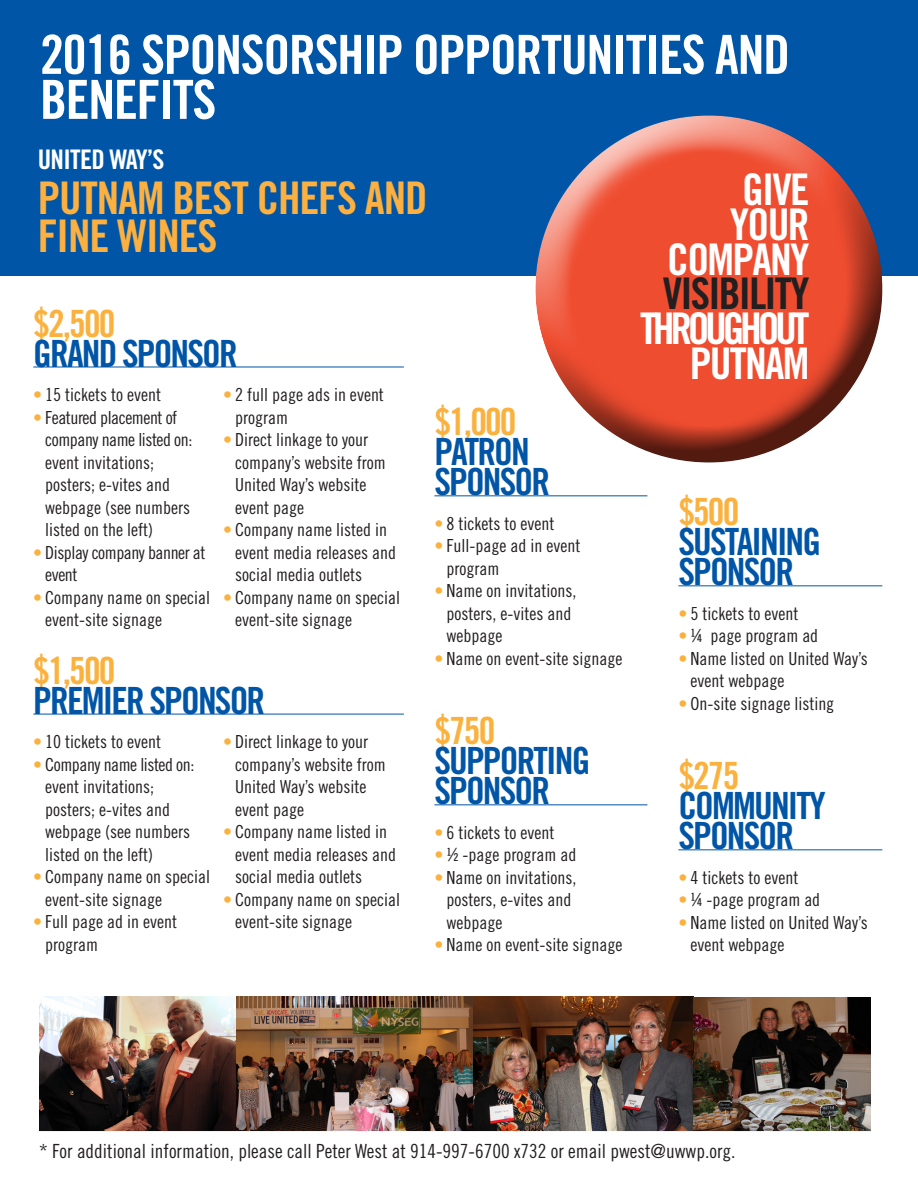
<style>
.page{position:relative;width:918px;height:1188px;background:#fff}
.page>*{position:absolute;margin:0;border:0;box-sizing:border-box;transform-origin:0 0}
.t1{font:54px/45px "Trade Gothic LT Std Bd Cn 20";letter-spacing:-.025em;color:#fff}
.t2{font:45px/37.5px "Trade Gothic LT Std Bd Cn 20";letter-spacing:-.025em;color:#fbb03f}
.Paragraph_Style_2{font:43.65px "Trade Gothic LT Std Bd Cn 20";letter-spacing:-.04em;color:#fff}
.Paragraph_Style_2-2{font:43.65px "Trade Gothic LT Std Bd Cn 20";letter-spacing:-.04em;color:#231f20}
.Paragraph_Style_2-3{font:43.65px "Trade Gothic LT Std Bd Cn 20";letter-spacing:-.1em;color:#fff}
.body_1{font:37.5px/30px "Trade Gothic LT Std Bd Cn 20";letter-spacing:-.05em;color:#0155a7}
.body_1-2{font:37.5px "Trade Gothic LT Std Bd Cn 20";letter-spacing:-.05em;color:#fbb13d}
.t3{font:27px "Trade Gothic LT Std Bd Cn 20";letter-spacing:-.025em;color:#fff}
.body_1-3{font:19.5px "Trade Gothic LT Std Cn 18";color:#231f20}
.body_1-4{font:18px/22.5px "Trade Gothic LT Std Cn 18";color:#231f20}
.body_1-5{font:18px/22.5px "Trade Gothic LT Std Cn 18";letter-spacing:-.025em;color:#231f20}
.s1{color:#fbb13d}
</style>
<div class="page">
<div style="left:0;top:0;width:918px;height:275px;background:#0155a7"></div>
<div style="left:534px;top:110px;width:350px;height:243px;background:#fff;opacity:.75"></div>
<div style="left:534px;top:169px;width:350px;height:294px;background:#231f20;opacity:.75"></div>
<hr style="left:33px;top:367px;width:371px;height:1px;background:#0155a7">
<hr style="left:33px;top:714px;width:371px;height:1px;background:#0155a7">
<hr style="left:434px;top:495px;width:213px;height:1px;background:#0155a7">
<hr style="left:434px;top:804px;width:213px;height:1px;background:#0155a7">
<hr style="left:678px;top:585px;width:204px;height:1px;background:#0155a7">
<hr style="left:678px;top:849px;width:204px;height:1px;background:#0155a7">
<img style="left:39px;top:997px;width:831px;height:134px">
<div style="left:33px;top:1131px;width:850px;height:7px;background:#fff;border:2px solid #fff"></div>
<p class="t1" style="left:40px;top:32px;width:752px">2016 SPONSORSHIP OPPORTUNITIES AND<br>BENEFITS</p>
<p class="t3" style="left:38px;top:143px;width:128px">UNITED WAY’S</p>
<p class="t2" style="left:38px;top:179px;width:391px">PUTNAM BEST CHEFS AND<br>FINE WINES</p>
<p class="body_1-2" style="left:33px;top:300px;width:84px">$2,500</p>
<p class="body_1" style="left:33px;top:338px;width:206px">GRAND SPONSOR</p>
<p class="body_1-4" style="left:33px;top:383px;width:129px"><span class="s1">•</span> 15 tickets to event</p>
<p class="body_1-5" style="left:45px;top:406px;width:149px;text-indent:-12px"><span class="s1">•</span> Featured placement of company name listed on: event invitations;</p>
<p class="body_1-4" style="left:45px;top:473px;width:126px">posters; e-vites and</p>
<p class="body_1-4" style="left:45px;top:496px;width:146px">webpage (see numbers listed on the left)</p>
<p class="body_1-5" style="left:45px;top:541px;width:162px;text-indent:-12px"><span class="s1">•</span> Display company banner at event</p>
<p class="body_1-4" style="left:45px;top:586px;width:166px;text-indent:-12px"><span class="s1">•</span> Company name on special event-site signage</p>
<p class="body_1-4" style="left:235px;top:383px;width:150px;text-indent:-12px"><span class="s1">•</span> 2 full page ads in event program</p>
<p class="body_1-4" style="left:235px;top:428px;width:152px;text-indent:-12px"><span class="s1">•</span> Direct linkage to your company’s website from<br>United Way’s website event page</p>
<p class="body_1-4" style="left:235px;top:518px;width:162px;text-indent:-12px"><span class="s1">•</span> Company name listed in event media releases and social media outlets</p>
<p class="body_1-4" style="left:235px;top:586px;width:166px;text-indent:-12px"><span class="s1">•</span> Company name on special event-site signage</p>
<p class="body_1-2" style="left:33px;top:648px;width:84px">$1,500</p>
<p class="body_1" style="left:33px;top:685px;width:234px">PREMIER SPONSOR</p>
<p class="body_1-4" style="left:33px;top:730px;width:129px"><span class="s1">•</span> 10 tickets to event</p>
<p class="body_1-5" style="left:45px;top:753px;width:151px;text-indent:-12px"><span class="s1">•</span> Company name listed on: event invitations;</p>
<p class="body_1-4" style="left:45px;top:798px;width:126px">posters; e-vites and</p>
<p class="body_1-4" style="left:45px;top:820px;width:146px">webpage (see numbers listed on the left)</p>
<p class="body_1-4" style="left:45px;top:865px;width:166px;text-indent:-12px"><span class="s1">•</span> Company name on special event-site signage</p>
<p class="body_1-4" style="left:45px;top:910px;width:133px;text-indent:-12px"><span class="s1">•</span> Full page ad in event program</p>
<p class="body_1-4" style="left:235px;top:730px;width:152px;text-indent:-12px"><span class="s1">•</span> Direct linkage to your company’s website from<br>United Way’s website event page</p>
<p class="body_1-4" style="left:235px;top:820px;width:162px;text-indent:-12px"><span class="s1">•</span> Company name listed in event media releases and social media outlets</p>
<p class="body_1-4" style="left:235px;top:888px;width:166px;text-indent:-12px"><span class="s1">•</span> Company name on special event-site signage</p>
<p class="body_1-2" style="left:434px;top:399px;width:84px">$1,000</p>
<p class="body_1" style="left:434px;top:437px;width:117px">PATRON<br>SPONSOR</p>
<p class="body_1-4" style="left:434px;top:512px;width:122px"><span class="s1">•</span> 8 tickets to event</p>
<p class="body_1-4" style="left:446px;top:535px;width:135px;text-indent:-12px"><span class="s1">•</span> Full-page ad in event program</p>
<p class="body_1-4" style="left:446px;top:580px;width:131px;text-indent:-12px"><span class="s1">•</span> Name on invitations, posters, e-vites and webpage</p>
<p class="body_1-4" style="left:434px;top:647px;width:189px"><span class="s1">•</span> Name on event-site signage</p>
<p class="body_1-2" style="left:434px;top:708px;width:62px">$750</p>
<p class="body_1" style="left:434px;top:746px;width:158px">SUPPORTING<br>SPONSOR</p>
<p class="body_1-4" style="left:434px;top:821px;width:122px"><span class="s1">•</span> 6 tickets to event</p>
<p class="body_1-4" style="left:434px;top:844px;width:143px"><span class="s1">•</span> ½ -page program ad</p>
<p class="body_1-4" style="left:446px;top:866px;width:131px;text-indent:-12px"><span class="s1">•</span> Name on invitations, posters, e-vites and webpage</p>
<p class="body_1-4" style="left:434px;top:934px;width:189px"><span class="s1">•</span> Name on event-site signage</p>
<p class="Paragraph_Style_2" style="left:742px;top:163px;width:69px">GIVE</p>
<p class="Paragraph_Style_2" style="left:730px;top:198px;width:81px">YOUR</p>
<p class="Paragraph_Style_2" style="left:667px;top:232px;width:144px">COMPANY</p>
<p class="Paragraph_Style_2-2" style="left:663px;top:267px;width:148px">VISIBILITY</p>
<p class="Paragraph_Style_2-3" style="left:640px;top:302px;width:171px">THROUGHOUT</p>
<p class="Paragraph_Style_2" style="left:690px;top:337px;width:121px">PUTNAM</p>
<p class="body_1-2" style="left:678px;top:489px;width:62px">$500</p>
<p class="body_1" style="left:678px;top:527px;width:144px">SUSTAINING<br>SPONSOR</p>
<p class="body_1-4" style="left:678px;top:602px;width:122px"><span class="s1">•</span> 5 tickets to event</p>
<p class="body_1-4" style="left:678px;top:625px;width:141px"><span class="s1">•</span> ¼ page program ad</p>
<p class="body_1-4" style="left:690px;top:647px;width:179px;text-indent:-12px"><span class="s1">•</span> Name listed on United Way’s event webpage</p>
<p class="body_1-4" style="left:678px;top:692px;width:157px"><span class="s1">•</span> On-site signage listing</p>
<p class="body_1-2" style="left:678px;top:753px;width:62px">$275</p>
<p class="body_1" style="left:678px;top:791px;width:149px">COMMUNITY<br>SPONSOR</p>
<p class="body_1-4" style="left:678px;top:866px;width:122px"><span class="s1">•</span> 4 tickets to event</p>
<p class="body_1-4" style="left:678px;top:889px;width:143px"><span class="s1">•</span> ¼ -page program ad</p>
<p class="body_1-4" style="left:690px;top:911px;width:179px;text-indent:-12px"><span class="s1">•</span> Name listed on United Way’s event webpage</p>
<p class="body_1-3" style="left:39px;top:1139px;width:698px">* For additional information, please call Peter West at 914-997-6700 x732 or email pwest@uwwp.org.</p>
</div>
